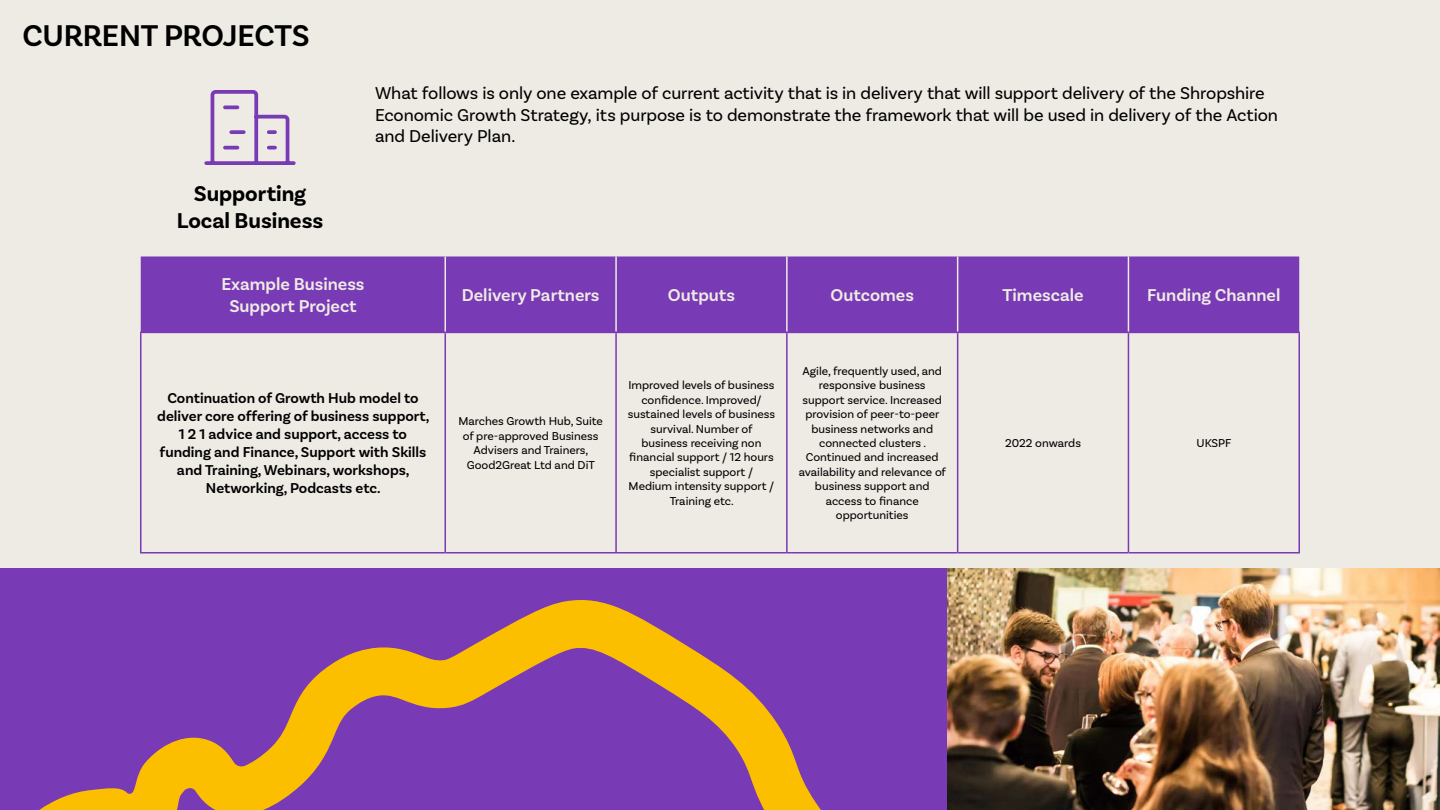
<style>
.page{position:relative;width:1440px;height:810px;background:#eeebe4}
.page>*{position:absolute;margin:0;border:0;box-sizing:border-box;transform-origin:0 0}
.t1{font:600 31.5px "Basic Sans";letter-spacing:-.01em;color:#000}
.t2{font:700 22.5px/27px "Basic Sans";letter-spacing:-.005em;color:#000;text-align:center}
.t3{font:18px/21.6px "Basic Sans";letter-spacing:-.005em;color:#000}
.t4{font:600 18px/21.6px "Basic Sans";color:#eeebe4;text-align:center}
.t5{font:600 15px/18px "Basic Sans";color:#000;text-align:center}
.t6{font:12px/14.4px "Basic Sans";color:#000;text-align:center}
</style>
<div class="page">
<div style="left:141px;top:256px;width:1158px;height:76px;background:#783ab5"></div>
<hr style="left:445px;top:257px;width:1px;height:75px;background:#eeebe4">
<hr style="left:615px;top:257px;width:2px;height:75px;background:#eeebe4">
<hr style="left:786px;top:257px;width:2px;height:75px;background:#eeebe4">
<hr style="left:957px;top:257px;width:1px;height:75px;background:#eeebe4">
<hr style="left:1128px;top:257px;width:1px;height:75px;background:#eeebe4">
<hr style="left:445px;top:332px;width:171px;height:1px;background:#783ab5">
<hr style="left:616px;top:332px;width:171px;height:1px;background:#783ab5">
<hr style="left:615px;top:333px;width:2px;height:219px;background:#783ab5">
<hr style="left:787px;top:332px;width:171px;height:1px;background:#783ab5">
<hr style="left:786px;top:333px;width:2px;height:219px;background:#783ab5">
<hr style="left:958px;top:332px;width:170px;height:1px;background:#783ab5">
<hr style="left:957px;top:333px;width:1px;height:219px;background:#783ab5">
<hr style="left:1128px;top:332px;width:172px;height:1px;background:#783ab5">
<hr style="left:1128px;top:333px;width:1px;height:219px;background:#783ab5">
<hr style="left:1298px;top:333px;width:2px;height:219px;background:#783ab5">
<hr style="left:445px;top:552px;width:171px;height:2px;background:#783ab5">
<hr style="left:616px;top:552px;width:171px;height:2px;background:#783ab5">
<hr style="left:787px;top:552px;width:171px;height:2px;background:#783ab5">
<hr style="left:958px;top:552px;width:170px;height:2px;background:#783ab5">
<hr style="left:1128px;top:552px;width:172px;height:2px;background:#783ab5">
<hr style="left:140px;top:332px;width:305px;height:1px;background:#783ab5">
<hr style="left:140px;top:333px;width:1px;height:219px;background:#783ab5">
<hr style="left:445px;top:333px;width:1px;height:219px;background:#783ab5">
<hr style="left:140px;top:552px;width:305px;height:2px;background:#783ab5">
<svg style="left:204px;top:90px;width:92px;height:75px"></svg>
<div style="left:0;top:568px;width:948px;height:242px;background:#783ab5"></div>
<svg style="left:39px;top:595px;width:909px;height:215px"></svg>
<img style="left:948px;top:568px;width:492px;height:242px">
<h1 class="t1" style="left:22px;top:17px;width:289px">CURRENT PROJECTS</h1>
<h2 class="t2" style="left:177px;top:180px;width:148px">Supporting<br>Local Business</h2>
<p class="t3" style="left:375px;top:82px;width:904px">What follows is only one example of current activity that is in delivery that will support delivery of the Shropshire<br>Economic Growth Strategy, its purpose is to demonstrate the framework that will be used in delivery of the Action and Delivery Plan.</p>
<h3 class="t4" style="left:221px;top:274px;width:145px">Example Business<br>Support Project</h3>
<h3 class="t4" style="left:462px;top:285px;width:139px">Delivery Partners</h3>
<h3 class="t4" style="left:668px;top:285px;width:69px">Outputs</h3>
<h3 class="t4" style="left:831px;top:285px;width:85px">Outcomes</h3>
<h3 class="t4" style="left:1003px;top:285px;width:83px">Timescale</h3>
<h3 class="t4" style="left:1147px;top:285px;width:135px">Funding Channel</h3>
<p class="t5" style="left:157px;top:389px;width:274px">Continuation of Growth Hub model to deliver core offering of business support, 1 2 1 advice and support, access to funding and Finance, Support with Skills and Training, Webinars, workshops, Networking, Podcasts etc.</p>
<p class="t6" style="left:458px;top:414px;width:146px">Marches Growth Hub, Suite of pre-approved Business<br>Advisers and Trainers,<br>Good2Great Ltd and DiT</p>
<p class="t6" style="left:628px;top:378px;width:149px">Improved levels of business confidence. Improved/ sustained levels of business survival. Number of business receiving non financial support / 12 hours specialist support /<br>Medium intensity support /<br>Training etc.</p>
<p class="t6" style="left:799px;top:364px;width:149px">Agile, frequently used, and responsive business support service. Increased provision of peer-to-peer business networks and connected clusters .<br>Continued and increased availability and relevance of business support and access to finance opportunities</p>
<p class="t6" style="left:1005px;top:436px;width:77px">2022 onwards</p>
<p class="t6" style="left:1196px;top:436px;width:36px">UKSPF</p>
</div>
